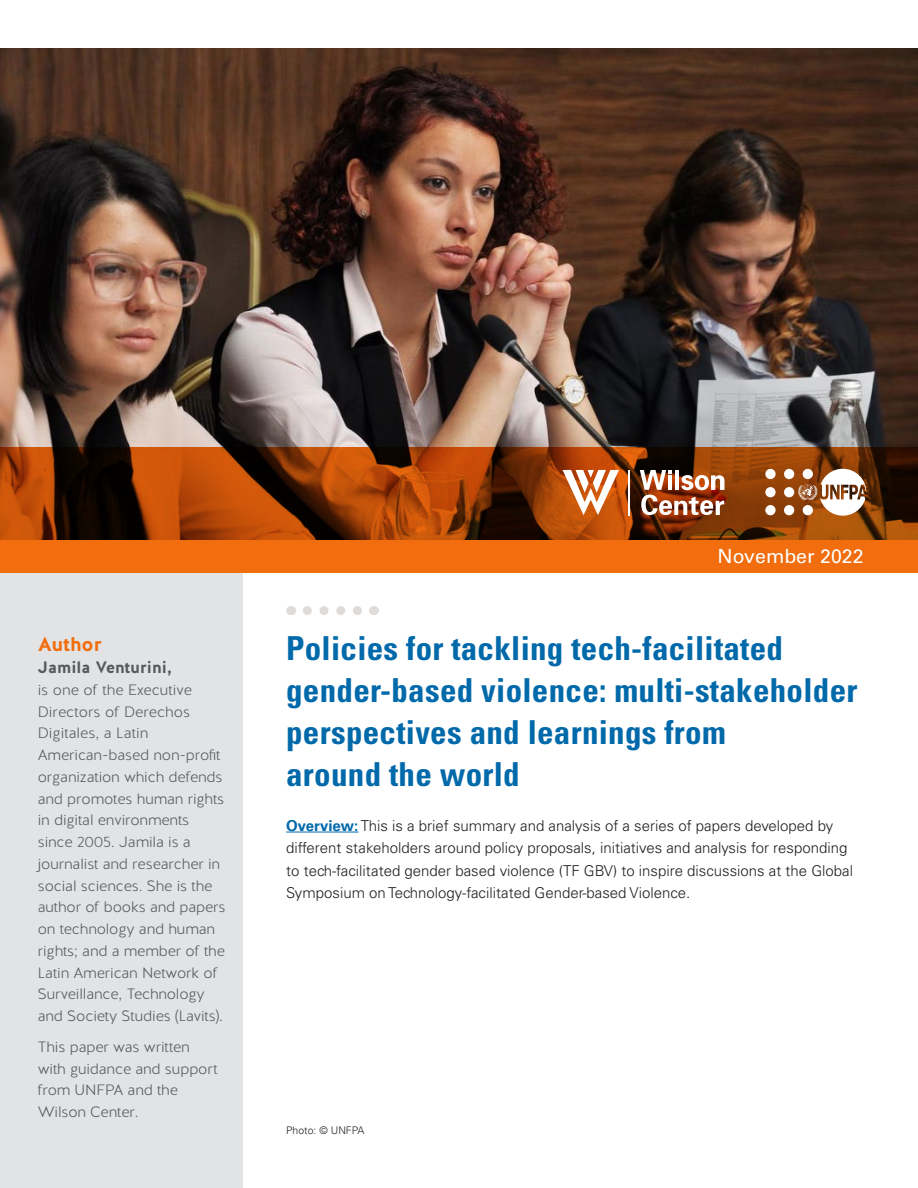
<style>
.page{position:relative;width:918px;height:1188px;background:#fff}
.page>*{position:absolute;margin:0;border:0;box-sizing:border-box;transform-origin:0 0}
.t1{font:700 condensed 33px/42px "Univers LT Std";letter-spacing:.01em;color:#0069aa}
.t2{font:700 19.8px "Halis R";color:#f16d0e}
.Body{font:19.5px "Univers LT Std";color:#fff}
.authors{font:700 16.5px "Halis R";color:#58595b}
.authors-2{font:300 15px/21.8px "Halis R";letter-spacing:-.01em;color:#58595b}
.Body-2{font:300 15px/22.5px "Univers LT Std";color:#231f20}
.Body-3{font:300 10.5px "Univers LT Std";color:#231f20}
.s1{font-weight:700;color:#0069aa}
</style>
<div class="page">
<div style="left:0;top:568px;width:243px;height:620px;background:#e2e3e4"></div>
<img style="left:0;top:48px;width:918px;height:399px">
<hr style="left:286px;top:832px;width:72px;height:1px;background:#0069aa">
<svg style="left:307px;top:606px;width:55px;height:9px"></svg>
<svg style="left:0;top:447px;width:918px;height:93px"></svg>
<div style="left:0;top:540px;width:918px;height:32px;background:#f16d0e"></div>
<hr style="left:628px;top:470px;width:2px;height:45px;background:#fff">
<img style="left:640px;top:470px;width:84px;height:45px">
<svg style="left:562px;top:470px;width:57px;height:45px"></svg>
<svg style="left:798px;top:469px;width:68px;height:47px"></svg>
<div style="left:784px;top:487px;width:10px;height:10px;background:#fff;border-radius:50%"></div>
<div style="left:765px;top:469px;width:11px;height:10px;background:#fff;border-radius:50%"></div>
<div style="left:765px;top:487px;width:11px;height:10px;background:#fff;border-radius:50%"></div>
<div style="left:765px;top:505px;width:11px;height:10px;background:#fff;border-radius:50%"></div>
<div style="left:784px;top:505px;width:10px;height:10px;background:#fff;border-radius:50%"></div>
<div style="left:803px;top:505px;width:10px;height:10px;background:#fff;border-radius:50%"></div>
<div style="left:803px;top:469px;width:10px;height:10px;background:#fff;border-radius:50%"></div>
<div style="left:784px;top:469px;width:10px;height:10px;background:#fff;border-radius:50%"></div>
<p class="t2" style="left:38px;top:632px;width:66px">Author</p>
<p class="authors" style="left:38px;top:657px;width:136px">Jamila Venturini,</p>
<p class="authors-2" style="left:38px;top:679px;width:189px">is one of the Executive<br>Directors of Derechos<br>Digitales, a Latin<br>American-based non-profit organization which defends and promotes human rights in digital environments since 2005. Jamila is a journalist and researcher in social sciences. She is the author of books and papers on technology and human rights; and a member of the<br>Latin American Network of<br>Surveillance, Technology and Society Studies (Lavits).</p>
<p class="authors-2" style="left:38px;top:1036px;width:181px">This paper was written with guidance and support from UNFPA and the<br>Wilson Center.</p>
<p class="Body" style="left:718px;top:545px;width:148px">November 2022</p>
<p class="t1" style="left:286px;top:627px;width:573px">Policies for tackling tech-facilitated gender-based violence: multi-stakeholder perspectives and learnings from<br>around the world</p>
<p class="Body-2" style="left:286px;top:814px;width:568px"><span class="s1">Overview:</span> This is a brief summary and analysis of a series of papers developed by different stakeholders around policy proposals, initiatives and analysis for responding to tech-facilitated gender based violence (TF GBV) to inspire discussions at the Global Symposium on Technology-facilitated Gender-based Violence.</p>
<p class="Body-3" style="left:286px;top:1124px;width:80px">Photo: © UNFPA</p>
</div>
